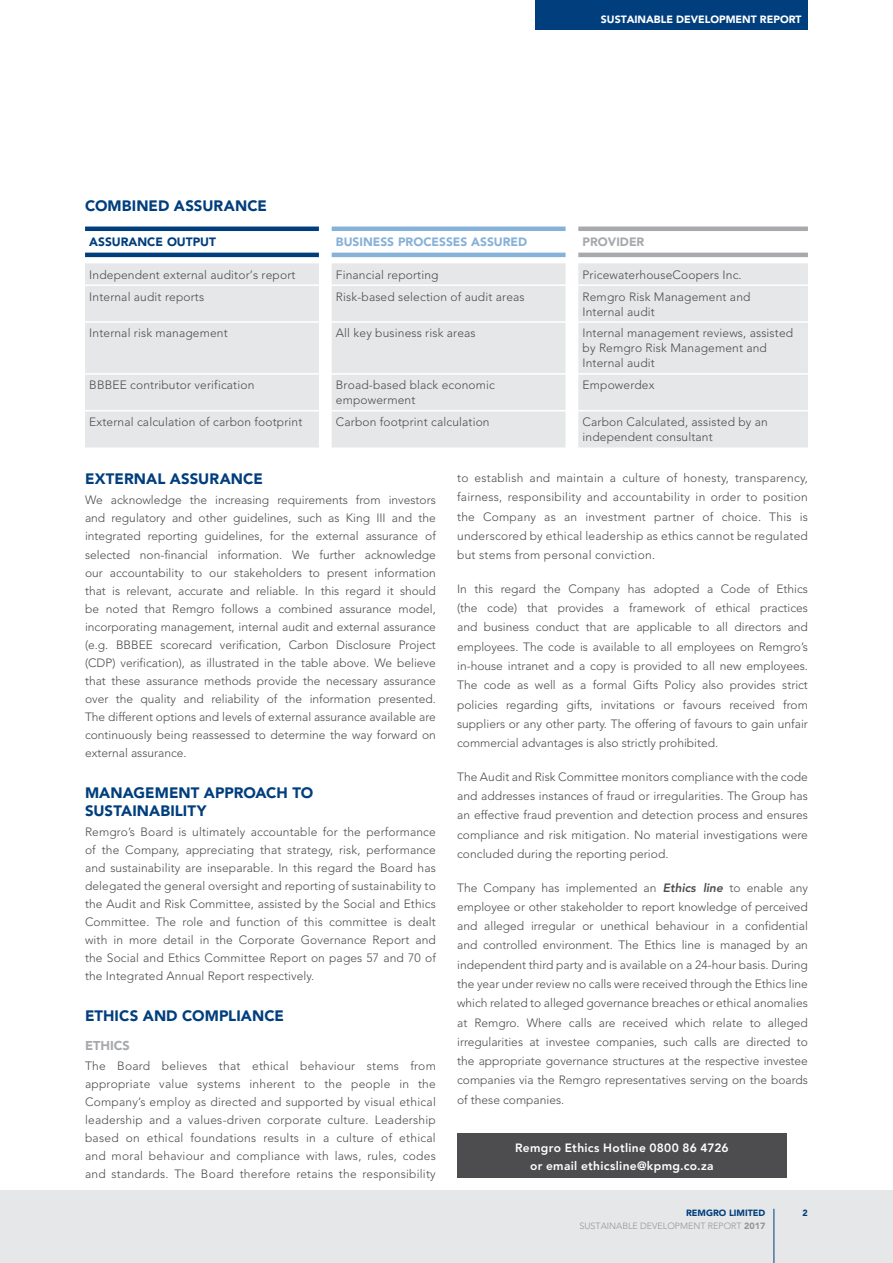
<style>
.page{position:relative;width:893px;height:1263px;background:#fff}
.page>*{position:absolute;margin:0;border:0;box-sizing:border-box;transform-origin:0 0}
.t1{font:900 15px/18px "Avenir LT Std";letter-spacing:.005em;color:#003e7e}
.t2{font:900 12.75px "Avenir LT Std";color:#a7a9ac}
.t3{font:300 12px/18px "Avenir LT Std";letter-spacing:.01em;color:#4d4d4f;text-align:justify}
.t4{font:800 12px/18px "Avenir LT Std";letter-spacing:.025em;color:#fff;text-align:center}
.t5{font:900 12px "Avenir LT Std";color:#86b1d8}
.t6{font:900 12px "Avenir LT Std";color:#003e7e}
.t7{font:900 12px "Avenir LT Std";color:#a7a9ac}
.t8{font:900 10.5px "Avenir LT Std";color:#fff}
.t9{font:300 9px "Avenir LT Std";color:#939598}
.t10{font:900 9px "Avenir LT Std";color:#003e7e}
.s1{font-weight:800;font-style:italic}
.s2{font-weight:900}
</style>
<div class="page">
<div style="left:0;top:1191px;width:893px;height:72px;background:#e6e7e8"></div>
<hr style="left:773px;top:1209px;width:1px;height:54px;background:#003e7e">
<div style="left:536px;top:0;width:272px;height:30px;background:#003e7e"></div>
<div style="left:457px;top:1134px;width:330px;height:44px;background:#4d4d4f"></div>
<div style="left:85px;top:263px;width:723px;height:184px;background:#e6e7e8"></div>
<hr style="left:85px;top:227px;width:234px;height:4px;background:#003e7e">
<hr style="left:85px;top:253px;width:234px;height:4px;background:#003e7e">
<hr style="left:332px;top:227px;width:234px;height:4px;background:#86b1d8">
<hr style="left:332px;top:253px;width:234px;height:4px;background:#86b1d8">
<hr style="left:578px;top:227px;width:230px;height:4px;background:#a7a9ac">
<hr style="left:578px;top:253px;width:230px;height:4px;background:#a7a9ac">
<hr style="left:85px;top:284px;width:234px;height:2px;background:#fff">
<svg style="left:319px;top:284px;width:13px;height:2px"></svg>
<hr style="left:332px;top:284px;width:234px;height:2px;background:#fff">
<svg style="left:566px;top:284px;width:12px;height:2px"></svg>
<hr style="left:578px;top:284px;width:230px;height:2px;background:#fff">
<hr style="left:85px;top:321px;width:234px;height:2px;background:#fff">
<svg style="left:319px;top:321px;width:13px;height:2px"></svg>
<hr style="left:332px;top:321px;width:234px;height:2px;background:#fff">
<svg style="left:566px;top:321px;width:12px;height:2px"></svg>
<hr style="left:578px;top:321px;width:230px;height:2px;background:#fff">
<hr style="left:85px;top:373px;width:234px;height:2px;background:#fff">
<svg style="left:319px;top:373px;width:13px;height:2px"></svg>
<hr style="left:332px;top:373px;width:234px;height:2px;background:#fff">
<svg style="left:566px;top:373px;width:12px;height:2px"></svg>
<hr style="left:578px;top:373px;width:230px;height:2px;background:#fff">
<hr style="left:85px;top:410px;width:234px;height:1px;background:#fff">
<svg style="left:319px;top:410px;width:13px;height:1px"></svg>
<hr style="left:332px;top:410px;width:234px;height:1px;background:#fff">
<svg style="left:566px;top:410px;width:12px;height:1px"></svg>
<hr style="left:578px;top:410px;width:230px;height:1px;background:#fff">
<p class="t8" style="left:601px;top:13px;width:202px">SUSTAINABLE DEVELOPMENT REPORT</p>
<p class="t1" style="left:85px;top:197px;width:184px">COMBINED ASSURANCE</p>
<p class="t6" style="left:89px;top:235px;width:128px">ASSURANCE OUTPUT</p>
<p class="t5" style="left:336px;top:235px;width:193px">BUSINESS PROCESSES ASSURED</p>
<p class="t7" style="left:583px;top:235px;width:63px">PROVIDER</p>
<p class="t3" style="left:89px;top:266px;width:208px">Independent external auditor’s report</p>
<p class="t3" style="left:336px;top:266px;width:104px">Financial reporting</p>
<p class="t3" style="left:583px;top:266px;width:161px">PricewaterhouseCoopers Inc.</p>
<p class="t3" style="left:89px;top:288px;width:116px">Internal audit reports</p>
<p class="t3" style="left:336px;top:288px;width:190px">Risk-based selection of audit areas</p>
<p class="t3" style="left:583px;top:289px;width:169px;line-height:15px">Remgro Risk Management and<br>Internal audit</p>
<p class="t3" style="left:89px;top:324px;width:140px">Internal risk management</p>
<p class="t3" style="left:336px;top:324px;width:141px">All key business risk areas</p>
<p class="t3" style="left:583px;top:326px;width:212px;line-height:15px;text-align:left">Internal management reviews, assisted by Remgro Risk Management and<br>Internal audit</p>
<p class="t3" style="left:89px;top:376px;width:167px">BBBEE contributor verification</p>
<p class="t3" style="left:336px;top:378px;width:160px;line-height:15px">Broad-based black economic empowerment</p>
<p class="t3" style="left:583px;top:376px;width:73px">Empowerdex</p>
<p class="t3" style="left:89px;top:413px;width:215px">External calculation of carbon footprint</p>
<p class="t3" style="left:336px;top:413px;width:155px">Carbon footprint calculation</p>
<p class="t3" style="left:583px;top:415px;width:187px;line-height:15px">Carbon Calculated, assisted by an independent consultant</p>
<p class="t1" style="left:85px;top:470px;width:179px">EXTERNAL ASSURANCE</p>
<p class="t3" style="left:85px;top:491px;width:352px">We acknowledge the increasing requirements from investors and regulatory and other guidelines, such as King III and the integrated reporting guidelines, for the external assurance of selected non-financial information. We further acknowledge our accountability to our stakeholders to present information that is relevant, accurate and reliable. In this regard it should be noted that Remgro follows a combined assurance model, incorporating management, internal audit and external assurance (e.g. BBBEE scorecard verification, Carbon Disclosure Project (CDP) verification), as illustrated in the table above. We believe that these assurance methods provide the necessary assurance over the quality and reliability of the information presented.<br>The different options and levels of external assurance available are continuously being reassessed to determine the way forward on external assurance.</p>
<p class="t1" style="left:85px;top:783px;width:230px">MANAGEMENT APPROACH TO<br>SUSTAINABILITY</p>
<p class="t3" style="left:85px;top:823px;width:352px">Remgro’s Board is ultimately accountable for the performance of the Company, appreciating that strategy, risk, performance and sustainability are inseparable. In this regard the Board has delegated the general oversight and reporting of sustainability to the Audit and Risk Committee, assisted by the Social and Ethics Committee. The role and function of this committee is dealt with in more detail in the Corporate Governance Report and the Social and Ethics Committee Report on pages 57 and 70 of the Integrated Annual Report respectively.</p>
<p class="t1" style="left:85px;top:1007px;width:201px">ETHICS AND COMPLIANCE</p>
<p class="t2" style="left:85px;top:1037px;width:46px">ETHICS</p>
<p class="t3" style="left:85px;top:1057px;width:352px">The Board believes that ethical behaviour stems from appropriate value systems inherent to the people in the Company’s employ as directed and supported by visual ethical leadership and a values-driven corporate culture. Leadership based on ethical foundations results in a culture of ethical and moral behaviour and compliance with laws, rules, codes and standards. The Board therefore retains the responsibility</p>
<p class="t3" style="left:457px;top:468px;width:352px;line-height:19.2px">to establish and maintain a culture of honesty, transparency, fairness, responsibility and accountability in order to position the Company as an investment partner of choice. This is underscored by ethical leadership as ethics cannot be regulated but stems from personal conviction.</p>
<p class="t3" style="left:457px;top:579px;width:352px;line-height:19.2px">In this regard the Company has adopted a Code of Ethics (the code) that provides a framework of ethical practices and business conduct that are applicable to all directors and employees. The code is available to all employees on Remgro’s in-house intranet and a copy is provided to all new employees.<br>The code as well as a formal Gifts Policy also provides strict policies regarding gifts, invitations or favours received from suppliers or any other party. The offering of favours to gain unfair commercial advantages is also strictly prohibited.</p>
<p class="t3" style="left:457px;top:767px;width:352px;line-height:19.2px">The Audit and Risk Committee monitors compliance with the code and addresses instances of fraud or irregularities. The Group has an effective fraud prevention and detection process and ensures compliance and risk mitigation. No material investigations were concluded during the reporting period.</p>
<p class="t3" style="left:457px;top:878px;width:352px;line-height:19.2px">The Company has implemented an <span class="s1">Ethics line</span> to enable any employee or other stakeholder to report knowledge of perceived and alleged irregular or unethical behaviour in a confidential and controlled environment. The Ethics line is managed by an independent third party and is available on a 24-hour basis. During the year under review no calls were received through the Ethics line which related to alleged governance breaches or ethical anomalies at Remgro. Where calls are received which relate to alleged irregularities at investee companies, such calls are directed to the appropriate governance structures at the respective investee companies via the Remgro representatives serving on the boards of these companies.</p>
<p class="t4" style="left:515px;top:1138px;width:215px">Remgro Ethics Hotline 0800 86 4726 or email ethicsline@kpmg.co.za</p>
<p class="t10" style="left:686px;top:1207px;width:81px">REMGRO LIMITED</p>
<p class="t10" style="left:803px;top:1207px;width:7px">2</p>
<p class="t9" style="left:579px;top:1221px;width:188px">SUSTAINABLE DEVELOPMENT REPORT <span class="s2">2017</span></p>
</div>
